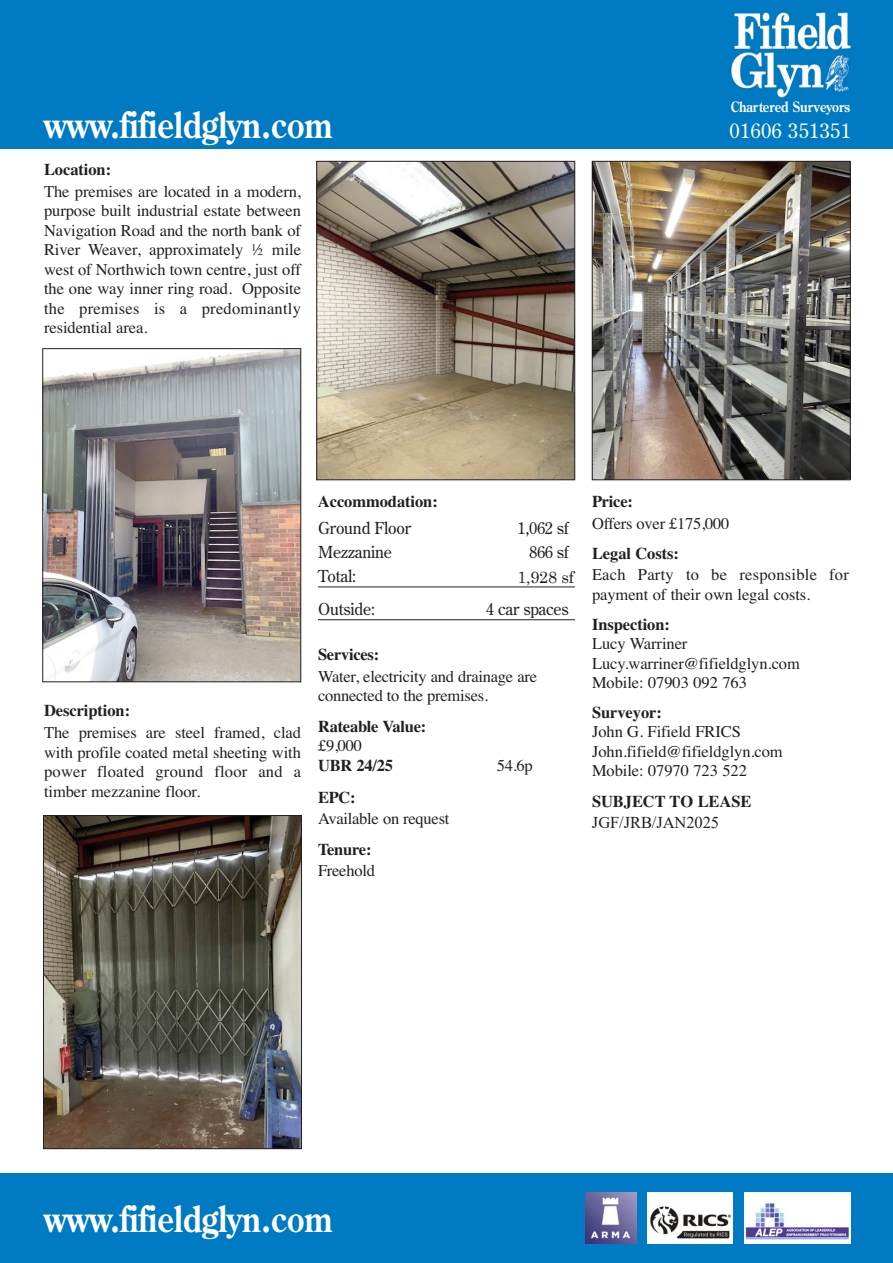
<style>
.page{position:relative;width:893px;height:1263px;background:#fff}
.page>*{position:absolute;margin:0;border:0;box-sizing:border-box;transform-origin:0 0}
.t1{font:700 36px "Century Old Style";color:#fff;scale:.85 1}
.t2{font:20.25px "Century Old Style";letter-spacing:.02em;color:#fff}
.t3{font:16.5px/19.5px "Times";letter-spacing:-.005em;color:#231f20}
.t4{font:700 16.5px/19.5px "Times";letter-spacing:-.01em;color:#231f20}
.t5{font:16.5px "Century Old Style";letter-spacing:-.015em;color:#231f20}
.t6{font:16.5px/21.6px "Times New Roman";letter-spacing:-.005em;color:#231f20}
.t7{font:16.5px "Century Schoolbook";color:#231f20}
.t8{font:700 14.25px "Century Old Style";letter-spacing:-.005em;color:#fff;scale:.85 1}
.s1{font-weight:400}
.s2{font-weight:700}
.s3{font-family:"Times";font-weight:700}
</style>
<div class="page">
<hr style="left:318px;top:587px;width:257px;height:1px;background:#231f20">
<hr style="left:318px;top:619px;width:257px;height:1px;background:#231f20">
<div style="left:0;top:0;width:893px;height:149px;background:#007ac2"></div>
<img style="left:731px;top:12px;width:120px;height:86px">
<div style="left:0;top:1174px;width:893px;height:89px;background:#007ac2"></div>
<img style="left:744px;top:1193px;width:106px;height:51px">
<div style="left:648px;top:1193px;width:85px;height:51px;background:#fff"></div>
<img style="left:650px;top:1206px;width:82px;height:33px">
<img style="left:585px;top:1193px;width:51px;height:51px">
<img style="left:45px;top:350px;width:254px;height:330px">
<div style="left:43px;top:348px;width:258px;height:334px;border:1px solid #231f20"></div>
<img style="left:45px;top:817px;width:255px;height:330px">
<div style="left:43px;top:815px;width:259px;height:334px;border:1px solid #231f20"></div>
<img style="left:318px;top:163px;width:255px;height:315px">
<div style="left:316px;top:161px;width:259px;height:319px;border:1px solid #231f20"></div>
<img style="left:594px;top:163px;width:254px;height:315px">
<div style="left:592px;top:161px;width:258px;height:319px;border:1px solid #231f20"></div>
<p class="t1" style="left:44px;top:111px;width:341px">www.fifieldglyn.com</p>
<p class="t4" style="left:44px;top:161px;width:69px">Location:</p>
<p class="t3" style="left:44px;top:183px;width:258px;text-align:justify">The premises are located in a modern, purpose built industrial estate between Navigation Road and the north bank of River Weaver, approximately ½ mile west of Northwich town centre, just off the one way inner ring road. Opposite the premises is a predominantly residential area.</p>
<p class="t8" style="left:731px;top:102px;width:142px">Chartered Surveyors</p>
<p class="t2" style="left:729px;top:123px;width:123px">01606 351351</p>
<p class="t4" style="left:44px;top:703px;width:88px">Description:</p>
<p class="t3" style="left:44px;top:724px;width:258px;text-align:justify">The premises are steel framed, clad with profile coated metal sheeting with power floated ground floor and a timber mezzanine floor.</p>
<p class="t4" style="left:318px;top:494px;width:121px">Accommodation:</p>
<p class="t5" style="left:318px;top:521px;width:95px">Ground Floor</p>
<p class="t5" style="left:517px;top:521px;width:53px">1,062 sf</p>
<p class="t5" style="left:318px;top:545px;width:75px">Mezzanine</p>
<p class="t5" style="left:529px;top:545px;width:41px">866 sf</p>
<p class="t5" style="left:318px;top:570px;width:40px">Total:</p>
<p class="t7" style="left:517px;top:563px;width:58px">1,928 sf</p>
<p class="t5" style="left:318px;top:603px;width:59px">Outside:</p>
<p class="t5" style="left:486px;top:603px;width:84px">4 car spaces</p>
<p class="t4" style="left:318px;top:646px;width:63px">Services:</p>
<p class="t3" style="left:318px;top:668px;width:220px">Water, electricity and drainage are connected to the premises.</p>
<p class="t4" style="left:318px;top:718px;width:110px">Rateable Value: <span class="s1">£9,000<br></span>UBR 24/25</p>
<p class="t3" style="left:497px;top:757px;width:38px">54.6p</p>
<p class="t4" style="left:318px;top:789px;width:39px">EPC:</p>
<p class="t3" style="left:318px;top:811px;width:133px">Available on request</p>
<p class="t4" style="left:318px;top:841px;width:55px">Tenure:</p>
<p class="t3" style="left:318px;top:862px;width:58px">Freehold</p>
<p class="t3" style="left:592px;top:493px;width:139px;line-height:21.6px"><span class="s2">Price:<br></span>Offers over £175,000</p>
<p class="t3" style="left:592px;top:545px;width:258px;line-height:20.5px"><span class="s2">Legal Costs:<br></span>Each Party to be responsible for payment of their own legal costs.</p>
<p class="t3" style="left:592px;top:617px;width:209px;line-height:19px"><span class="s2">Inspection:<br></span>Lucy Warriner<br>Lucy.warriner@fifieldglyn.com<br>Mobile: 07903 092 763</p>
<p class="t3" style="left:592px;top:704px;width:192px"><span class="s2">Surveyor:<br></span>John G. Fifield FRICS<br>John.fifield@fifieldglyn.com<br>Mobile: 07970 723 522</p>
<p class="t6" style="left:592px;top:790px;width:161px"><span class="s3">SUBJECT TO LEASE<br></span>JGF/JRB/JAN2025</p>
<p class="t1" style="left:44px;top:1205px;width:341px">www.fifieldglyn.com</p>
</div>
